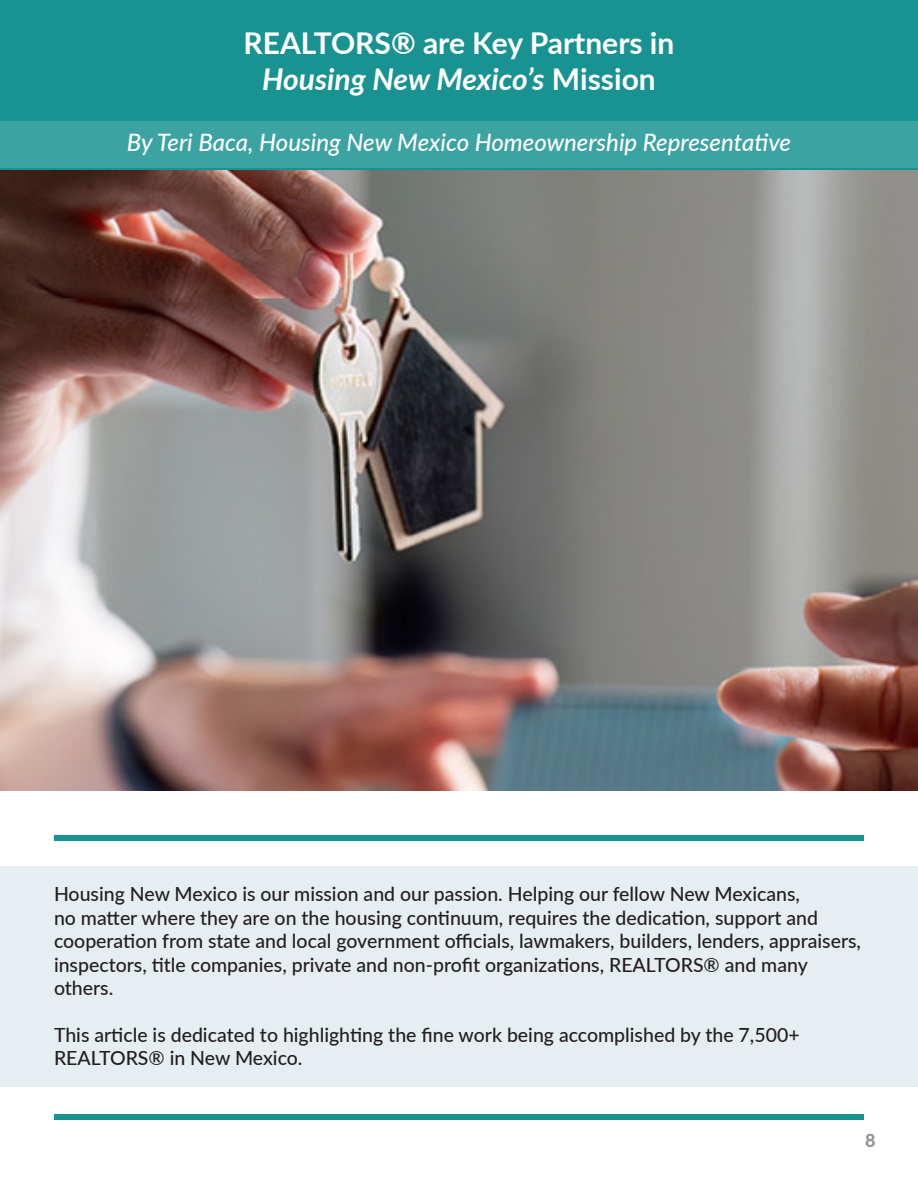
<style>
.page{position:relative;width:918px;height:1188px;background:#fff}
.page>*{position:absolute;margin:0;border:0;box-sizing:border-box;transform-origin:0 0}
.t1{font:700 30px "Lato";color:#fff}
.t2{font:italic 700 30px "Lato";color:#fff}
.t3{font:italic 500 24px "Lato";color:#fff}
.t4{font:500 19.5px/23.4px "Lato";color:#231f20}
.t5{font:800 18px "Lato";color:#939598}
.s1{font-style:normal}
</style>
<div class="page">
<img style="left:0;top:169px;width:918px;height:622px">
<div style="left:0;top:867px;width:918px;height:220px;background:#e7eef1"></div>
<div style="left:0;top:0;width:918px;height:169px;background:#199391"></div>
<div style="left:54px;top:835px;width:810px;height:6px;background:#199391"></div>
<div style="left:54px;top:1114px;width:810px;height:5px;background:#199391"></div>
<div style="left:0;top:122px;width:918px;height:46px;background:#3ba3a1"></div>
<p class="t1" style="left:243px;top:21px;width:433px">REALTORS® are Key Partners in</p>
<p class="t2" style="left:262px;top:57px;width:395px">Housing New Mexico’s <span class="s1">Mission</span></p>
<p class="t3" style="left:127px;top:125px;width:666px">By Teri Baca, Housing New Mexico Homeownership Representative</p>
<p class="t4" style="left:54px;top:882px;width:809px">Housing New Mexico is our mission and our passion. Helping our fellow New Mexicans,<br>no matter where they are on the housing continuum, requires the dedication, support and cooperation from state and local government officials, lawmakers, builders, lenders, appraisers, inspectors, title companies, private and non-profit organizations, REALTORS® and many others.</p>
<p class="t4" style="left:54px;top:1022px;width:747px">This article is dedicated to highlighting the fine work being accomplished by the 7,500+<br>REALTORS® in New Mexico.</p>
<p class="t5" style="left:865px;top:1128px;width:12px">8</p>
</div>
